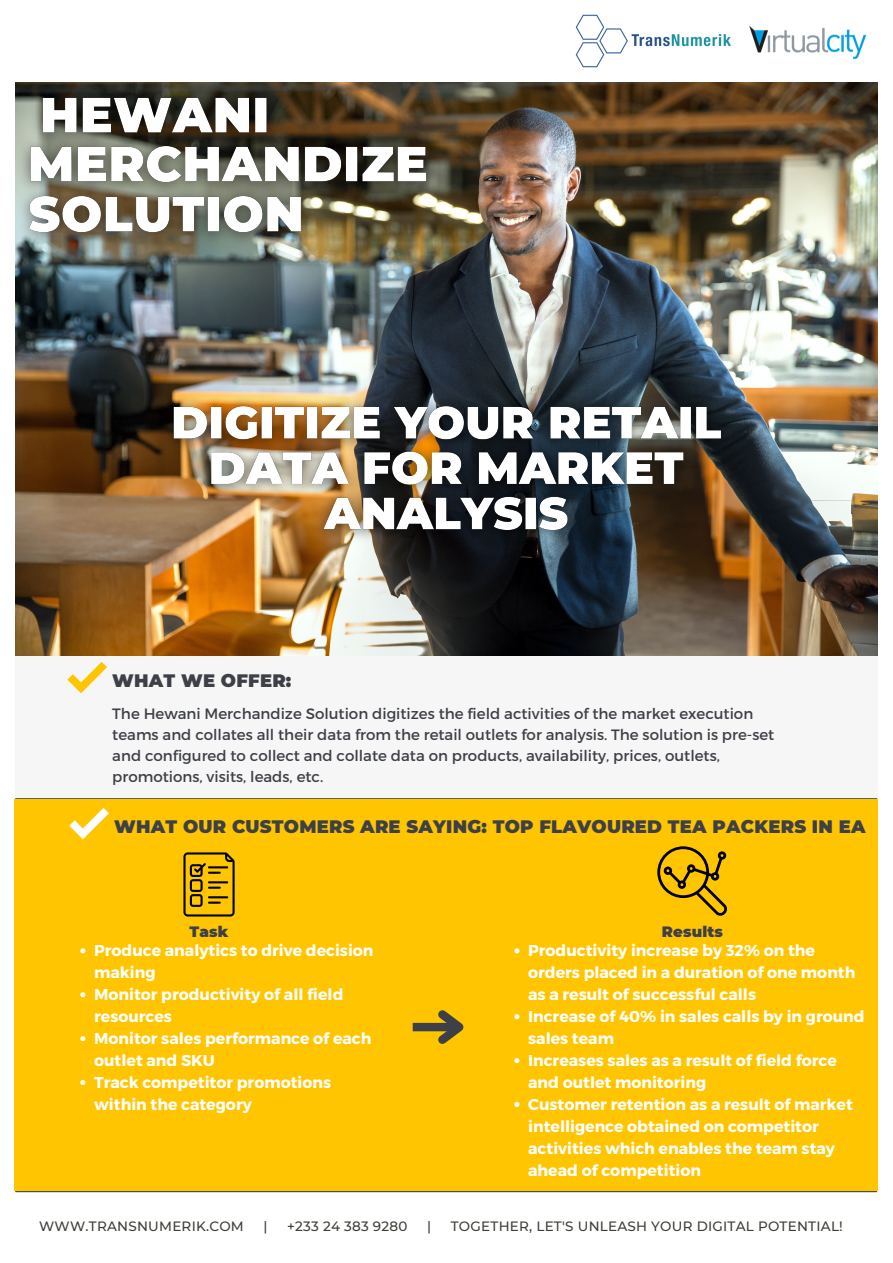
<style>
.page{position:relative;width:893px;height:1263px;background:#fff}
.page>*{position:absolute;margin:0;border:0;box-sizing:border-box;transform-origin:0 0}
.t1{font:900 18px "Montserrat";letter-spacing:.01em;color:#3e4047}
.t2{font:700 15.75px/21.9px "Montserrat";color:#fff}
.t3{font:15px/20.9px "Montserrat";color:#3e4047}
.t4{font:900 15px "Montserrat";letter-spacing:.01em;color:#3e4047}
.t5{font:500 13.5px "Montserrat";letter-spacing:.02em;color:#3c4037}
</style>
<div class="page">
<hr style="left:16px;top:798px;width:860px;height:1px;background:#3e4047">
<div style="left:15px;top:652px;width:863px;height:146px;background:#f6f6f6"></div>
<svg style="left:67px;top:662px;width:40px;height:31px"></svg>
<img style="left:15px;top:82px;width:862px;height:574px">
<div style="left:15px;top:799px;width:862px;height:392px;background:#ffc500"></div>
<svg style="left:69px;top:808px;width:40px;height:31px"></svg>
<svg style="left:183px;top:852px;width:52px;height:64px"></svg>
<svg style="left:657px;top:846px;width:70px;height:70px"></svg>
<img style="left:155px;top:388px;width:585px;height:163px">
<img style="left:21px;top:82px;width:270px;height:44px">
<img style="left:15px;top:126px;width:432px;height:79px">
<img style="left:15px;top:176px;width:307px;height:79px">
<svg style="left:80px;top:948px;width:5px;height:5px"></svg>
<svg style="left:80px;top:992px;width:5px;height:5px"></svg>
<svg style="left:80px;top:1036px;width:5px;height:5px"></svg>
<svg style="left:80px;top:1080px;width:5px;height:5px"></svg>
<svg style="left:514px;top:948px;width:5px;height:5px"></svg>
<svg style="left:514px;top:1014px;width:5px;height:5px"></svg>
<svg style="left:514px;top:1058px;width:5px;height:5px"></svg>
<svg style="left:514px;top:1102px;width:5px;height:5px"></svg>
<div style="left:413px;top:1023px;width:46px;height:8px;background:#3e4047"></div>
<svg style="left:430px;top:1010px;width:34px;height:34px"></svg>
<hr style="left:16px;top:1191px;width:860px;height:1px;background:#3e4047">
<img style="left:574px;top:14px;width:158px;height:84px">
<img style="left:749px;top:26px;width:118px;height:34px">
<p class="t1" style="left:112px;top:670px;width:181px">WHAT WE OFFER:</p>
<p class="t3" style="left:112px;top:703px;width:663px">The Hewani Merchandize Solution digitizes the field activities of the market execution teams and collates all their data from the retail outlets for analysis. The solution is pre-set and configured to collect and collate data on products, availability, prices, outlets, promotions, visits, leads, etc.</p>
<h2 class="t1" style="left:114px;top:816px;width:753px">WHAT OUR CUSTOMERS ARE SAYING: TOP FLAVOURED TEA PACKERS IN EA</h2>
<p class="t4" style="left:189px;top:922px;width:41px">Task</p>
<p class="t4" style="left:662px;top:922px;width:63px">Results</p>
<p class="t2" style="left:94px;top:939px;width:281px">Produce analytics to drive decision making</p>
<h2 class="t2" style="left:94px;top:983px;width:251px">Monitor productivity of all field resources</h2>
<h4 class="t2" style="left:94px;top:1026px;width:279px">Monitor sales performance of each outlet and SKU</h4>
<p class="t2" style="left:94px;top:1070px;width:238px">Track competitor promotions within the category</p>
<p class="t2" style="left:528px;top:939px;width:329px">Productivity increase by 32% on the orders placed in a duration of one month as a result of successful calls</p>
<p class="t2" style="left:528px;top:1005px;width:338px">Increase of 40% in sales calls by in ground sales team</p>
<h3 class="t2" style="left:528px;top:1048px;width:310px">Increases sales as a result of field force and outlet monitoring</h3>
<h3 class="t2" style="left:528px;top:1092px;width:326px">Customer retention as a result of market intelligence obtained on competitor activities which enables the team stay ahead of competition</h3>
<p class="t5" style="left:39px;top:1218px;width:206px">WWW.TRANSNUMERIK.COM</p>
<p class="t5" style="left:263px;top:1218px;width:6px">|</p>
<p class="t5" style="left:287px;top:1218px;width:122px">+233 24 383 9280</p>
<p class="t5" style="left:427px;top:1218px;width:6px">|</p>
<p class="t5" style="left:451px;top:1218px;width:393px">TOGETHER, LET'S UNLEASH YOUR DIGITAL POTENTIAL!</p>
</div>
